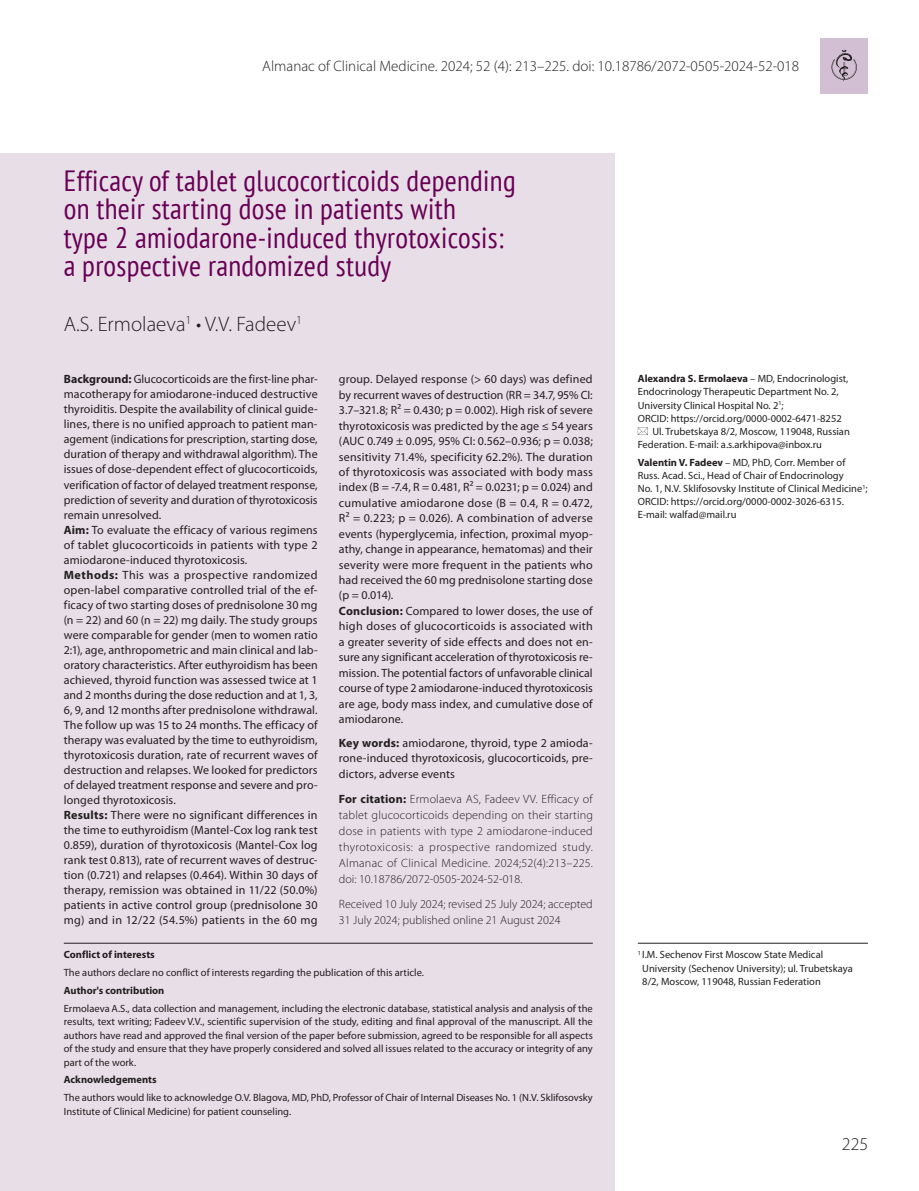
<style>
.page{position:relative;width:919px;height:1191px;background:#fff}
.page>*{position:absolute;margin:0;border:0;box-sizing:border-box;transform-origin:0 0}
.Заголовок-1{font:condensed 29.25px/28.5px "PT Sans";letter-spacing:.01em;color:#680054}
.Авторы_Фамилии{font:300 21px "Myriad Pro";color:#231f20}
.Загаловок-2{font:300 18px "Myriad Pro";color:#231f20}
.t1{font:300 15px "Myriad Pro";color:#231f20}
.Резюме{font:12px/15px "Myriad Pro";letter-spacing:.005em;color:#231f20;text-align:justify}
.doi{font:300 12px/16.2px "Myriad Pro";color:#231f20;text-align:justify}
.Сноска-2{font:10.5px/13.5px "Myriad Pro";color:#231f20;text-align:justify}
.Авторы_Регалии{font:10.5px/13.2px "Myriad Pro";color:#231f20}
.Сноска-1{font:10.5px/13.5px "Myriad Pro";color:#231f20}
.Авторы_Регалии-2{font:700 10.5px "Myriad Pro";color:#231f20}
.Сноска-2-2{font:700 10.5px "Myriad Pro";color:#231f20}
.Сноска-1-2{font:700 10.5px "Myriad Pro";color:#231f20}
.s1{font-weight:700}
.s2{font-weight:400}
</style>
<div class="page">
<div style="left:0;top:153px;width:614px;height:1038px;background:#e8dee8"></div>
<hr style="left:64px;top:943px;width:528px;height:1px;background:#231f20">
<hr style="left:637px;top:943px;width:230px;height:1px;background:#231f20">
<svg style="left:637px;top:427px;width:11px;height:8px"></svg>
<div style="left:820px;top:38px;width:47px;height:55px;background:#d3bfd3"></div>
<svg style="left:831px;top:50px;width:25px;height:32px"></svg>
<p class="t1" style="left:262px;top:57px;width:538px">Almanac of Clinical Medicine. 2024; 52 (4): 213–225. doi: 10.18786/2072-0505-2024-52-018</p>
<p class="Заголовок-1" style="left:64px;top:166px;width:453px">Efficacy of tablet glucocorticoids depending on their starting dose in patients with<br>type 2 amiodarone-induced thyrotoxicosis: a prospective randomized study</p>
<p class="Авторы_Фамилии" style="left:64px;top:311px;width:240px">A.S. Ermolaeva<sup>1</sup> • V.V. Fadeev<sup>1</sup></p>
<p class="Резюме" style="left:64px;top:371px;width:255px"><span class="s1">Background:</span> Glucocorticoids are the first-line phar&shy;macotherapy for amiodarone-induced destructive thyroiditis. Despite the availability of clinical guide&shy;lines, there is no unified approach to patient man&shy;agement (indications for prescription, starting dose, duration of therapy and withdrawal algorithm). The issues of dose-dependent effect of glucocorticoids, verification of factor of delayed treatment response, prediction of severity and duration of thyrotoxicosis remain unresolved.</p>
<p class="Резюме" style="left:64px;top:522px;width:255px"><span class="s1">Aim:</span> To evaluate the efficacy of various regimens of tablet glucocorticoids in patients with type 2 amiodarone-induced thyrotoxicosis.</p>
<p class="Резюме" style="left:64px;top:567px;width:255px"><span class="s1">Methods:</span> This was a prospective randomized open-label comparative controlled trial of the ef&shy;ficacy of two starting doses of prednisolone 30 mg (n = 22) and 60 (n = 22) mg daily. The study groups were comparable for gender (men to women ratio 2:1), age, anthropometric and main clinical and lab&shy;oratory characteristics. After euthyroidism has been achieved, thyroid function was assessed twice at 1 and 2 months during the dose reduction and at 1, 3, 6, 9, and 12 months after prednisolone withdrawal.<br>The follow up was 15 to 24 months. The efficacy of therapy was evaluated by the time to euthyroidism, thyrotoxicosis duration, rate of recurrent waves of destruction and relapses. We looked for predictors of delayed treatment response and severe and pro&shy;longed thyrotoxicosis.</p>
<p class="Резюме" style="left:64px;top:807px;width:255px"><span class="s1">Results:</span> There were no significant differences in the time to euthyroidism (Mantel-Cox log rank test 0.859), duration of thyrotoxicosis (Mantel-Cox log rank test 0.813), rate of recurrent waves of destruc&shy;tion (0.721) and relapses (0.464). Within 30 days of therapy, remission was obtained in 11/22 (50.0%) patients in active control group (prednisolone 30 mg) and in 12/22 (54.5%) patients in the 60 mg</p>
<p class="Резюме" style="left:339px;top:371px;width:255px;line-height:15.5px">group. Delayed response (&gt; 60 days) was defined by recurrent waves of destruction (RR = 34.7, 95% CI:<br>3.7–321.8; R² = 0.430; p = 0.002). High risk of severe thyrotoxicosis was predicted by the age ≤ 54 years (AUC 0.749 ± 0.095, 95% CI: 0.562–0.936; p = 0.038; sensitivity 71.4%, specificity 62.2%). The duration of thyrotoxicosis was associated with body mass index (B = -7.4, R = 0.481, R² = 0.0231; p = 0.024) and cumulative amiodarone dose (B = 0.4, R = 0.472, R² = 0.223; p = 0.026). A combination of adverse events (hyperglycemia, infection, proximal myop&shy;athy, change in appearance, hematomas) and their severity were more frequent in the patients who had received the 60 mg prednisolone starting dose (p = 0.014).</p>
<p class="Резюме" style="left:339px;top:603px;width:255px;line-height:15.5px"><span class="s1">Conclusion:</span> Compared to lower doses, the use of high doses of glucocorticoids is associated with a greater severity of side effects and does not en&shy;sure any significant acceleration of thyrotoxicosis re&shy;mission. The potential factors of unfavorable clinical course of type 2 amiodarone-induced thyrotoxicosis are age, body mass index, and cumulative dose of amiodarone.</p>
<p class="Резюме" style="left:339px;top:735px;width:255px;line-height:15.5px"><span class="s1">Key words:</span> amiodarone, thyroid, type 2 amioda&shy;rone-induced thyrotoxicosis, glucocorticoids, pre&shy;dictors, adverse events</p>
<p class="doi" style="left:339px;top:790px;width:255px"><span class="s1">For citation:</span> Ermolaeva AS, Fadeev VV. Efficacy of tablet glucocorticoids depending on their starting dose in patients with type 2 amiodarone-induced thyrotoxicosis: a prospective randomized study.<br>Almanac of Clinical Medicine. 2024;52(4):213–225. doi: 10.18786/2072-0505-2024-52-018.</p>
<p class="doi" style="left:339px;top:896px;width:255px">Received 10 July 2024; revised 25 July 2024; accepted<br>31 July 2024; published online 21 August 2024</p>
<p class="Сноска-1-2" style="left:64px;top:948px;width:92px">Conflict of interests</p>
<p class="Сноска-2" style="left:64px;top:965px;width:362px">The authors declare no conflict of interests regarding the publication of this article.</p>
<p class="Сноска-2-2" style="left:64px;top:983px;width:102px">Author's contribution</p>
<p class="Сноска-2" style="left:64px;top:1001px;width:530px">Ermolaeva A.S., data collection and management, including the electronic database, statistical analysis and analysis of the results, text writing; FadeevV.V., scientific supervision of the study, editing and final approval of the manuscript. All the authors have read and approved the final version of the paper before submission, agreed to be responsible for all aspects of the study and ensure that they have properly considered and solved all issues related to the accuracy or integrity of any part of the work.</p>
<p class="Сноска-2-2" style="left:64px;top:1073px;width:94px">Acknowledgements</p>
<p class="Сноска-2" style="left:64px;top:1090px;width:530px">The authors would like to acknowledge O.V. Blagova, MD, PhD, Professor of Chair of Internal Diseases No. 1 (N.V. Sklifosovsky<br>Institute of Clinical Medicine) for patient counseling.</p>
<p class="Авторы_Регалии-2" style="left:637px;top:372px;width:212px">Alexandra S. Ermolaeva <span class="s2">– MD, Endocrinologist,</span></p>
<p class="Авторы_Регалии" style="left:637px;top:385px;width:202px">Endocrinology Therapeutic Department No. 2,</p>
<p class="Авторы_Регалии" style="left:637px;top:398px;width:147px">University Clinical Hospital No. 2<sup>1</sup>;</p>
<p class="Авторы_Регалии" style="left:637px;top:411px;width:205px">ORCID: https://orcid.org/0000-0002-6471-8252</p>
<p class="Авторы_Регалии" style="left:652px;top:425px;width:199px">Ul. Trubetskaya 8/2, Moscow, 119048, Russian</p>
<p class="Авторы_Регалии" style="left:637px;top:438px;width:186px">Federation. E-mail: a.s.arkhipova@inbox.ru</p>
<p class="Авторы_Регалии" style="left:637px;top:455px;width:231px"><span class="s1">Valentin V. Fadeev</span> – MD, PhD, Corr. Member of Russ. Acad. Sci., Head of Chair of Endocrinology<br>No. 1, N.V. Sklifosovsky Institute of Clinical Medicine<sup>1</sup>; ORCID: https://orcid.org/0000-0002-3026-6315.<br>E-mail: walfad@mail.ru</p>
<p class="Сноска-1" style="left:642px;top:948px;width:212px;text-indent:-4px"><sup>1</sup> I.M. Sechenov First Moscow State Medical<br>University (Sechenov University); ul. Trubetskaya<br>8/2, Moscow, 119048, Russian Federation</p>
<p class="Загаловок-2" style="left:841px;top:1133px;width:28px">225</p>
</div>
